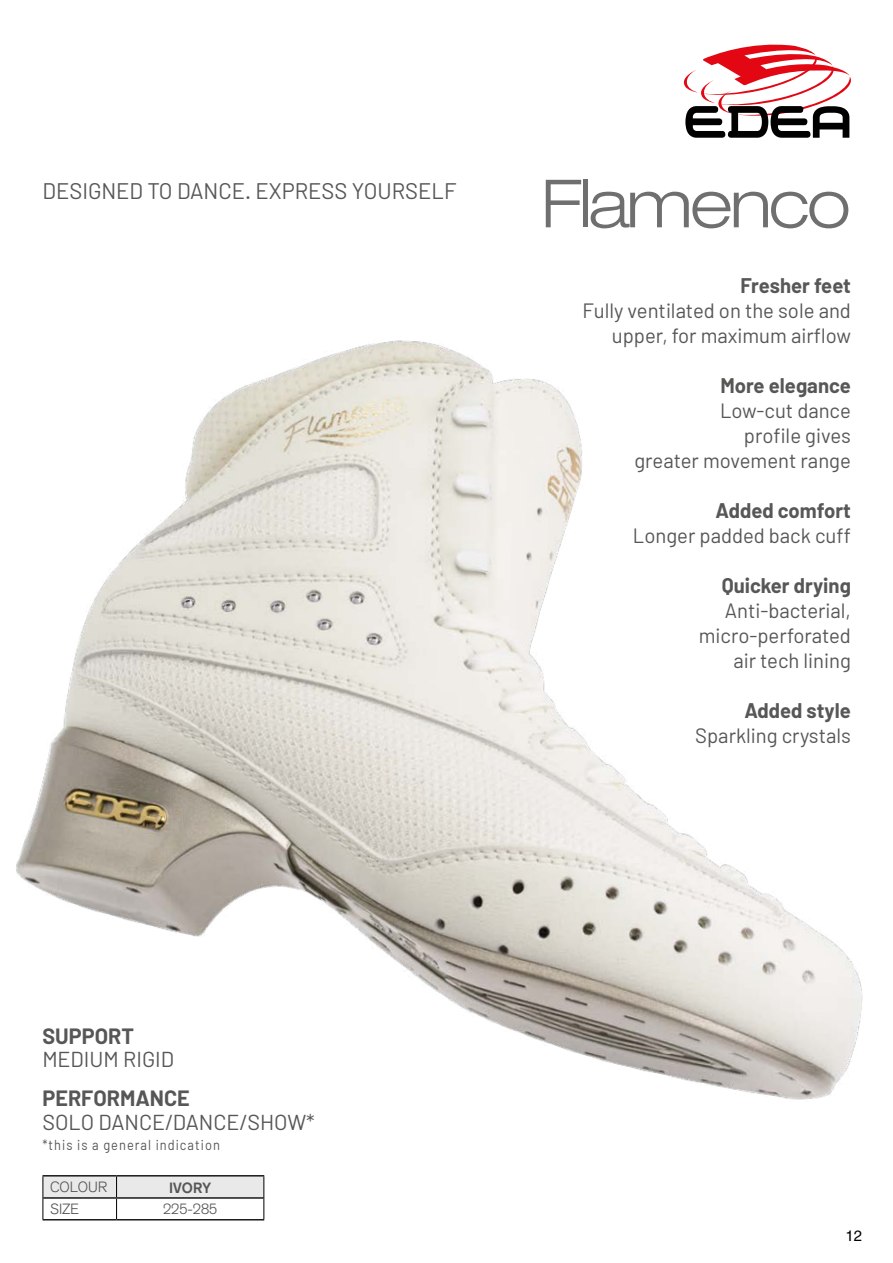
<style>
.page{position:relative;width:893px;height:1263px;background:#fff}
.page>*{position:absolute;margin:0;border:0;box-sizing:border-box;transform-origin:0 0}
.t1{font:300 expanded 66.6px "Helvetica Neue";letter-spacing:-.04em;color:#706f6f}
.t2{font:22.5px "Barlow";color:#575756}
.t3{font:21.6px "Barlow";color:#575756}
.t4{font:700 21.6px "Barlow";color:#575756}
.t5{font:20.7px/25px "Barlow";color:#575756;text-align:right}
.t6{font:700 20.7px "Barlow";color:#575756}
.t7{font:15px "Helvetica";color:#000}
.t8{font:300 14.55px "Akzidenz Grotesk";color:#575756}
.t9{font:700 14.55px "Akzidenz Grotesk";color:#575756}
.t10{font:14.4px "Barlow";letter-spacing:.08em;color:#575756;scale:.89 1}
</style>
<div class="page">
<img style="left:16px;top:340px;width:847px;height:760px">
<svg style="left:683px;top:44px;width:168px;height:94px"></svg>
<hr style="left:43px;top:1175px;width:74px;height:1px;background:#000">
<hr style="left:117px;top:1175px;width:147px;height:1px;background:#000">
<svg style="left:43px;top:1176px;width:221px;height:44px"></svg>
<p class="t2" style="left:43px;top:177px;width:416px">DESIGNED TO DANCE. EXPRESS YOURSELF</p>
<h1 class="t1" style="left:541px;top:164px;width:311px">Flamenco</h1>
<p class="t6" style="left:740px;top:273px;width:112px">Fresher feet</p>
<p class="t5" style="left:583px;top:297px;width:270px">Fully ventilated on the sole and upper, for maximum airflow</p>
<p class="t6" style="left:720px;top:373px;width:132px">More elegance</p>
<p class="t5" style="left:634px;top:397px;width:218px">Low-cut dance<br>profile gives<br>greater movement range</p>
<p class="t6" style="left:716px;top:498px;width:137px">Added comfort</p>
<p class="t5" style="left:633px;top:523px;width:220px">Longer padded back cuff</p>
<p class="t6" style="left:722px;top:573px;width:131px">Quicker drying</p>
<p class="t5" style="left:699px;top:598px;width:154px">Anti-bacterial, micro-perforated air tech lining</p>
<p class="t6" style="left:744px;top:698px;width:108px">Added style</p>
<p class="t5" style="left:695px;top:723px;width:157px">Sparkling crystals</p>
<p class="t4" style="left:43px;top:1022px;width:93px">SUPPORT</p>
<p class="t3" style="left:43px;top:1046px;width:133px">MEDIUM RIGID</p>
<p class="t4" style="left:43px;top:1085px;width:149px">PERFORMANCE</p>
<p class="t3" style="left:43px;top:1109px;width:274px">SOLO DANCE/DANCE/SHOW*</p>
<p class="t10" style="left:43px;top:1135px;width:201px">*this is a general indication</p>
<p class="t8" style="left:50px;top:1179px;width:58px">COLOUR</p>
<p class="t9" style="left:169px;top:1179px;width:44px">IVORY</p>
<p class="t8" style="left:50px;top:1201px;width:31px">SIZE</p>
<p class="t8" style="left:163px;top:1201px;width:56px">225-285</p>
<p class="t7" style="left:845px;top:1226px;width:18px">12</p>
</div>
